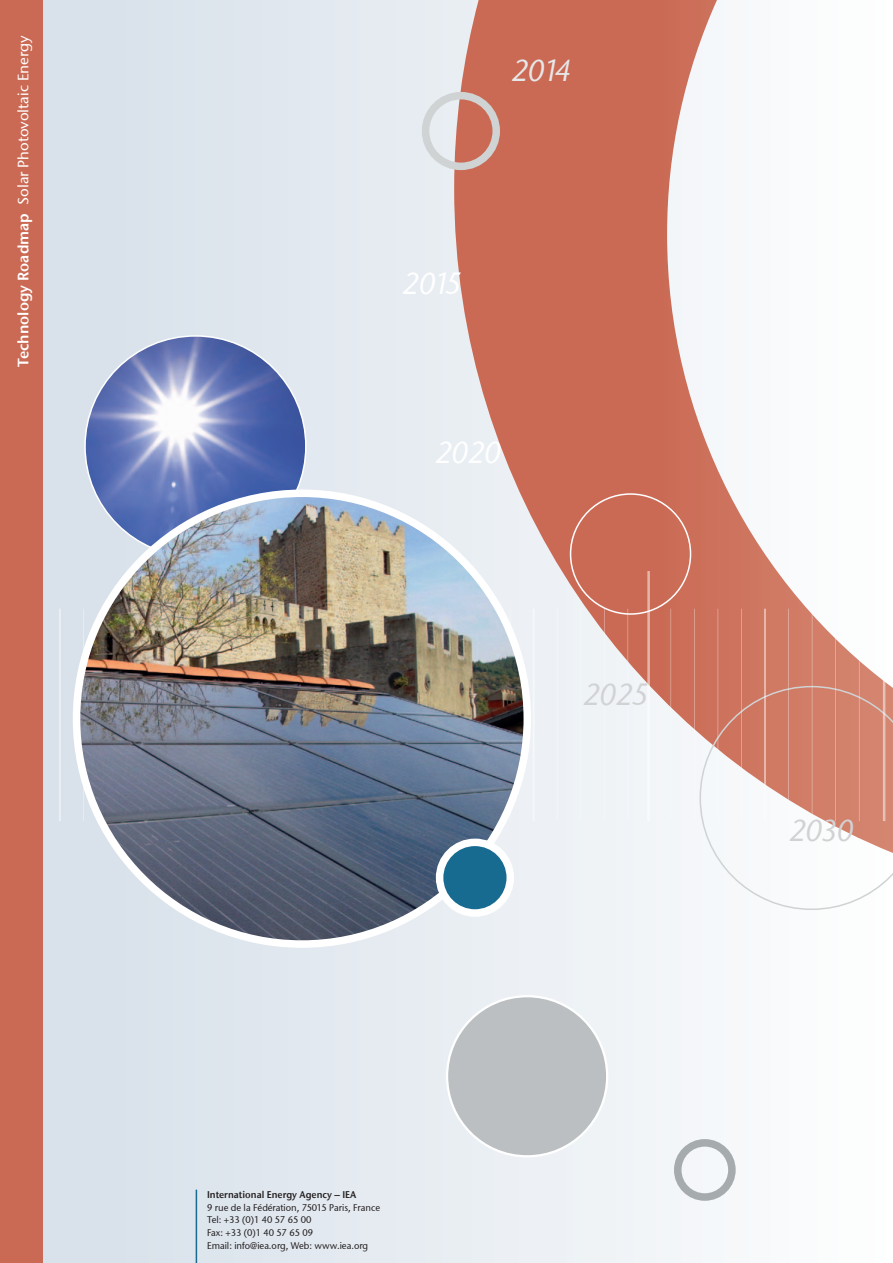
<style>
.page{position:relative;width:893px;height:1263px;background:#fff}
.page>*{position:absolute;margin:0;border:0;box-sizing:border-box;transform-origin:0 0}
.t1{font:italic 30px "Stone Sans";color:#fff}
.t2{font:italic 30px "Stone Sans";color:#d1d2d4}
.t3{font:italic 30px "Stone Sans";color:#e6e7e9}
.t4{font:15px "Stone Sans ITCTT Medium";color:#fff}
.t5{font:9.75px/12.8px "Stone Sans ITCTT Medium";color:#231f20;scale:.95 1}
.t6{font:9.75px "Stone Sans ITC Semi";color:#231f20;scale:.95 1}
.s1{font-family:"Stone Sans ITC Semi"}
</style>
<div class="page">
<div style="left:0;top:0;width:893px;height:1263px;background:linear-gradient(to right,#d5dee8,#fdfefe)"></div>
<svg style="left:454px;top:0;width:439px;height:853px"></svg>
<svg style="left:699px;top:686px;width:194px;height:224px"></svg>
<div style="left:422px;top:92px;width:78px;height:78px;border:8px solid #d0d3d3;border-radius:50%"></div>
<img style="left:85px;top:336px;width:221px;height:221px;border-radius:110px">
<div style="left:674px;top:1139px;width:62px;height:62px;border:8px solid #a6abad;border-radius:50%"></div>
<div style="left:570px;top:493px;width:121px;height:122px;border:2px solid #fff;border-radius:50%"></div>
<svg style="left:880px;top:572px;width:8px;height:249px"></svg>
<hr style="left:82px;top:609px;width:2px;height:212px;background:#fff">
<div style="left:57px;top:609px;width:6px;height:212px;background:#e1e7ef"></div>
<hr style="left:509px;top:609px;width:2px;height:212px;background:#fff">
<hr style="left:556px;top:609px;width:2px;height:212px;background:#fff">
<hr style="left:580px;top:609px;width:2px;height:212px;background:#fff">
<hr style="left:603px;top:609px;width:2px;height:212px;background:#fff">
<div style="left:531px;top:609px;width:5px;height:212px;background:#f2f5f7"></div>
<hr style="left:627px;top:609px;width:2px;height:212px;background:#fff">
<hr style="left:670px;top:609px;width:2px;height:212px;background:#fff">
<hr style="left:693px;top:609px;width:2px;height:212px;background:#fff">
<hr style="left:740px;top:609px;width:2px;height:212px;background:#fff">
<hr style="left:717px;top:609px;width:2px;height:212px;background:#fff">
<hr style="left:788px;top:609px;width:1px;height:212px;background:#fff">
<hr style="left:811px;top:609px;width:2px;height:212px;background:#fff">
<hr style="left:835px;top:609px;width:2px;height:212px;background:#fff">
<svg style="left:762px;top:609px;width:6px;height:212px"></svg>
<hr style="left:858px;top:609px;width:2px;height:212px;background:#fff">
<svg style="left:645px;top:572px;width:7px;height:249px;fill:#f2f5f8"></svg>
<hr style="left:892px;top:572px;width:1px;height:249px;background:#fff">
<div style="left:0;top:0;width:43px;height:1263px;background:#ca6a54"></div>
<img style="left:77px;top:493px;width:450px;height:451px;border-radius:225px">
<div style="left:440px;top:842px;width:70px;height:71px;background:#176b90;border-radius:50%"></div>
<div style="left:436px;top:838px;width:78px;height:79px;border:8px solid #fff;border-radius:50%"></div>
<hr style="left:196px;top:1189px;width:1px;height:74px;background:#176b90">
<div style="left:447px;top:996px;width:160px;height:160px;background:#bbbfc1;border-radius:50%"></div>
<h2 class="t4" style="left:14px;top:367px;width:333px;rotate:-90deg"><span class="s1">Technology Roadmap</span> Solar Photovoltaic Energy</h2>
<h1 class="t3" style="left:511px;top:55px;width:60px">2014</h1>
<h1 class="t1" style="left:402px;top:269px;width:59px">2015</h1>
<h1 class="t1" style="left:435px;top:438px;width:67px">2020</h1>
<h1 class="t2" style="left:582px;top:679px;width:65px">2025</h1>
<p class="t6" style="left:207px;top:1188px;width:159px">International Energy Agency – IEA</p>
<p class="t5" style="left:207px;top:1201px;width:184px">9 rue de la Fédération, 75015 Paris, France<br>Tel: +33 (0)1 40 57 65 00<br>Fax: +33 (0)1 40 57 65 09<br>Email: info@iea.org, Web: www.iea.org</p>
<h1 class="t2" style="left:788px;top:815px;width:65px">2030</h1>
</div>
